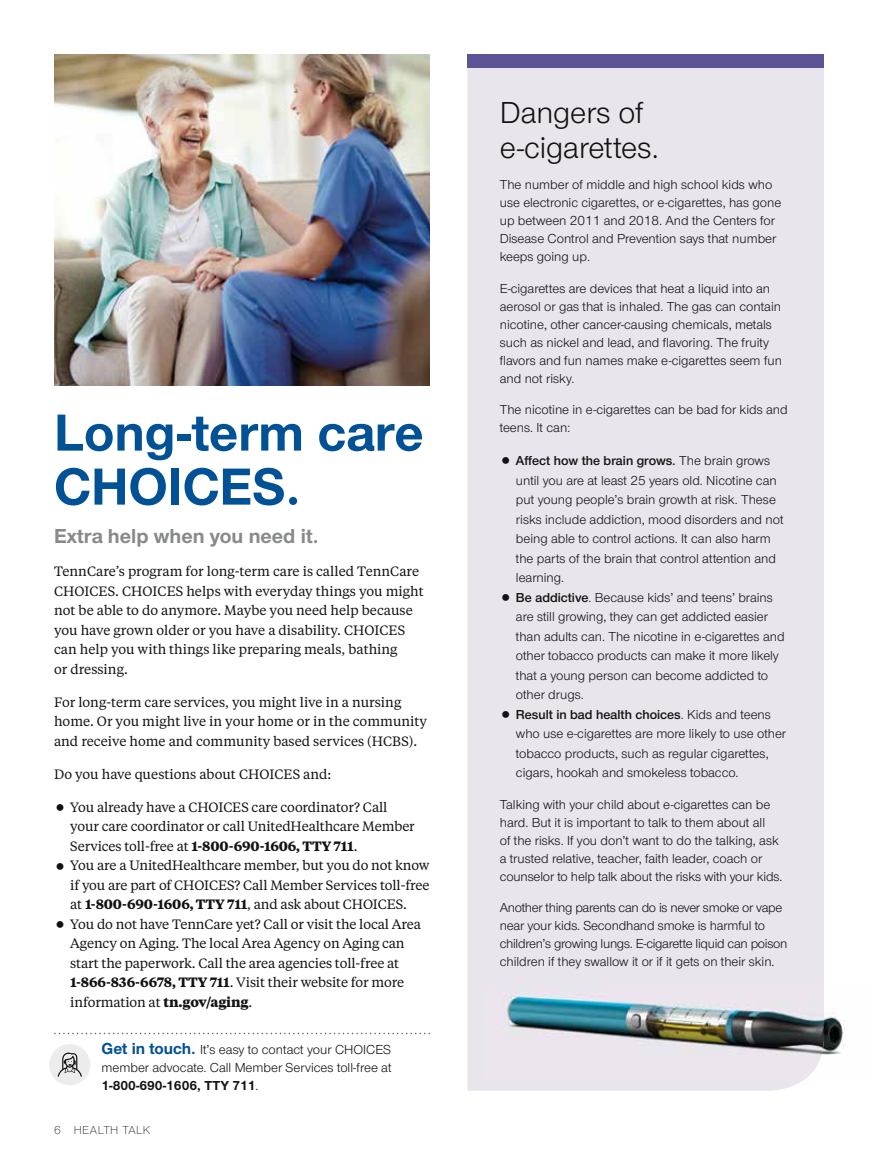
<style>
.page{position:relative;width:878px;height:1161px;background:#fff}
.page>*{position:absolute;margin:0;border:0;box-sizing:border-box;transform-origin:0 0}
.t1{font:700 54px/54px "UHC Sans";color:#005195}
.t2{font:31.5px/34.5px "UHC Sans";color:#121212}
.t3{font:700 21px "UHC Sans";color:#888a8a}
.t4{font:13.5px/18px "UHC Sans";color:#121212}
.t5{font:13.5px/19.5px "UHC Serif Text";letter-spacing:-.005em;color:#121212}
.t6{font:13.5px/18px "UHC Sans";letter-spacing:-.02em;color:#121212}
.t7{font:300 12px "UHC Sans";letter-spacing:.04em;color:#121212}
.s1{font-weight:700}
.s2{font-weight:700;font-size:16.5px;color:#005195}
.s3{font-weight:600}
</style>
<div class="page">
<svg style="left:54px;top:1033px;width:376px;height:1px"></svg>
<div style="left:49px;top:1044px;width:41px;height:41px;background:#ebeceb;border-radius:50%"></div>
<svg style="left:58px;top:1052px;width:24px;height:25px"></svg>
<img style="left:54px;top:54px;width:376px;height:331px">
<div style="left:467px;top:68px;width:357px;height:1023px;background:#e9e5ed"></div>
<div style="left:467px;top:54px;width:357px;height:14px;background:#5b5595"></div>
<img style="left:824px;top:1012px;width:21px;height:43px">
<img style="left:486px;top:986px;width:338px;height:94px">
<h1 class="t1" style="left:54px;top:404px;width:371px">Long-term care<br>CHOICES.</h1>
<h3 class="t3" style="left:54px;top:522px;width:266px">Extra help when you need it.</h3>
<p class="t5" style="left:54px;top:561px;width:371px">TennCare’s program for long-term care is called TennCare CHOICES. CHOICES helps with everyday things you might not be able to do anymore. Maybe you need help because you have grown older or you have a disability. CHOICES can help you with things like preparing meals, bathing<br>or dressing.</p>
<p class="t5" style="left:54px;top:692px;width:374px">For long-term care services, you might live in a nursing home. Or you might live in your home or in the community and receive home and community based services (HCBS).</p>
<p class="t5" style="left:54px;top:764px;width:279px">Do you have questions about CHOICES and:</p>
<p class="t5" style="left:70px;top:797px;width:361px">You already have a CHOICES care coordinator? Call<br>your care coordinator or call UnitedHealthcare Member Services toll-free at <span class="s1">1-800-690-1606, TTY 711</span>.<br>You are a UnitedHealthcare member, but you do not know if you are part of CHOICES? Call Member Services toll-free at <span class="s1">1-800-690-1606, TTY 711</span>, and ask about CHOICES.<br>You do not have TennCare yet? Call or visit the local Area Agency on Aging. The local Area Agency on Aging can start the paperwork. Call the area agencies toll-free at <span class="s1">1-866-836-6678, TTY 711</span>. Visit their website for more information at <span class="s1">tn.gov/aging</span>.</p>
<p class="t4" style="left:102px;top:1041px;width:291px;text-align:justify"><span class="s2">Get in touch.</span> It’s easy to contact your CHOICES member advocate. Call Member Services toll-free at <span class="s1">1-800-690-1606, TTY 711</span>.</p>
<p class="t7" style="left:54px;top:1122px;width:98px">6 HEALTH TALK</p>
<h2 class="t2" style="left:500px;top:94px;width:161px">Dangers of e-cigarettes.</h2>
<p class="t4" style="left:500px;top:175px;width:283px">The number of middle and high school kids who use electronic cigarettes, or e-cigarettes, has gone up between 2011 and 2018. And the Centers for Disease Control and Prevention says that number keeps going up.</p>
<p class="t4" style="left:500px;top:279px;width:283px">E-cigarettes are devices that heat a liquid into an aerosol or gas that is inhaled. The gas can contain nicotine, other cancer-causing chemicals, metals such as nickel and lead, and flavoring. The fruity flavors and fun names make e-cigarettes seem fun and not risky.</p>
<p class="t4" style="left:500px;top:400px;width:289px">The nicotine in e-cigarettes can be bad for kids and teens. It can:</p>
<p class="t4" style="left:516px;top:450px;width:271px;line-height:19.5px"><span class="s3">Affect how the brain grows.</span> The brain grows until you are at least 25 years old. Nicotine can put young people’s brain growth at risk. These risks include addiction, mood disorders and not being able to control actions. It can also harm the parts of the brain that control attention and learning.<br><span class="s3">Be addictive</span>. Because kids’ and teens’ brains are still growing, they can get addicted easier than adults can. The nicotine in e-cigarettes and other tobacco products can make it more likely that a young person can become addicted to other drugs.<br><span class="s3">Result in bad health choices</span>. Kids and teens who use e-cigarettes are more likely to use other tobacco products, such as regular cigarettes, cigars, hookah and smokeless tobacco.</p>
<p class="t4" style="left:500px;top:795px;width:284px">Talking with your child about e-cigarettes can be hard. But it is important to talk to them about all<br>of the risks. If you don’t want to do the talking, ask a trusted relative, teacher, faith leader, coach or counselor to help talk about the risks with your kids.</p>
<p class="t6" style="left:500px;top:898px;width:289px">Another thing parents can do is never smoke or vape near your kids. Secondhand smoke is harmful to children’s growing lungs. E-cigarette liquid can poison children if they swallow it or if it gets on their skin.</p>
</div>
